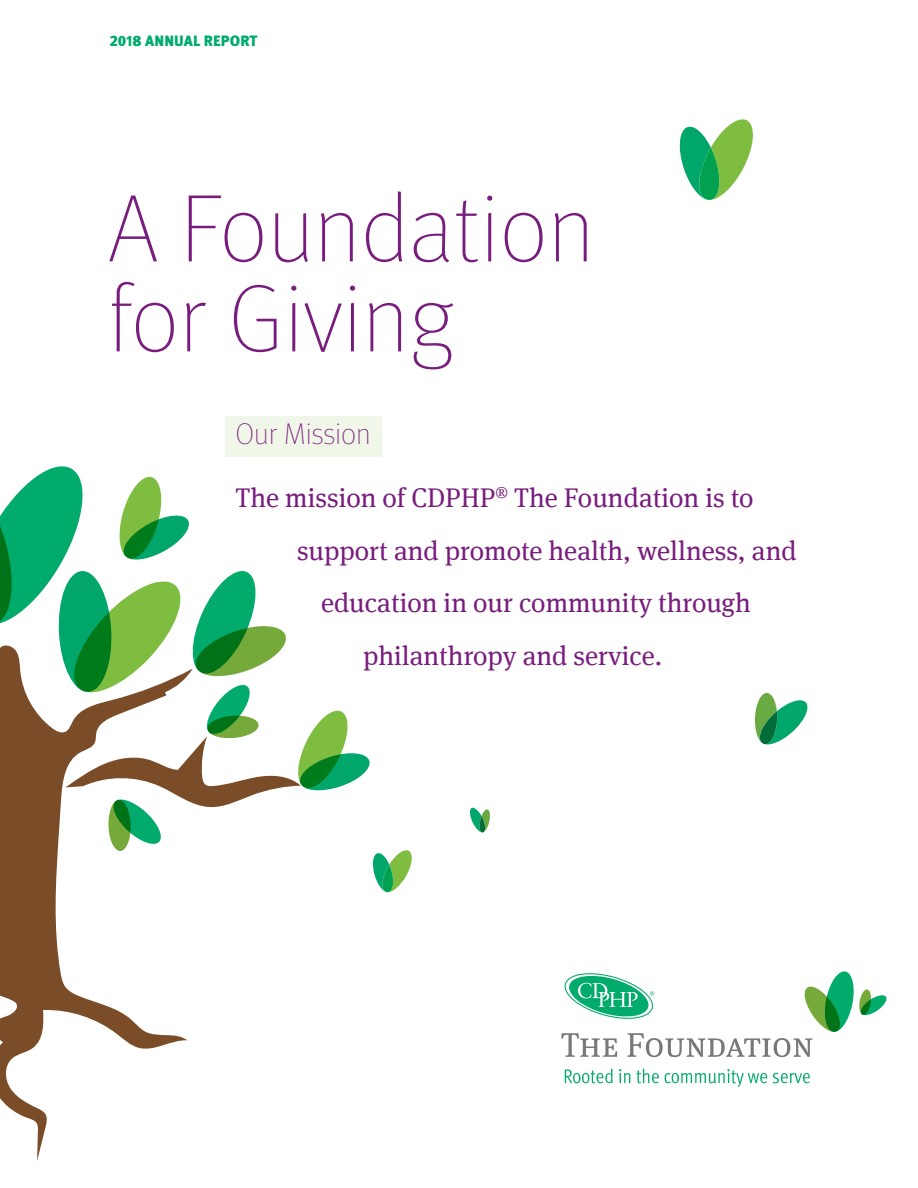
<style>
.page{position:relative;width:918px;height:1188px;background:#fff}
.page>*{position:absolute;margin:0;border:0;box-sizing:border-box;transform-origin:0 0}
.Large_purple_heading{font:100 96px/90px "Meta Pro";color:#781d7d}
.subhead{font:100 30px "Meta Pro";color:#781d7d}
.Intro_paragraph{font:27px "Meta Serif Offc";color:#781d7d}
.t1{font:900 15px "Meta Pro";letter-spacing:.01em;color:#00ab6b}
</style>
<div class="page">
<div style="left:225px;top:416px;width:157px;height:41px;background:#f0f6e8"></div>
<svg style="left:561px;top:971px;width:325px;height:86px"></svg>
<svg style="left:565px;top:1069px;width:48px;height:14px"></svg>
<svg style="left:619px;top:1069px;width:11px;height:14px"></svg>
<svg style="left:636px;top:1069px;width:23px;height:14px"></svg>
<svg style="left:665px;top:1069px;width:102px;height:18px"></svg>
<svg style="left:773px;top:1073px;width:37px;height:10px"></svg>
<svg style="left:0;top:892px;width:187px;height:269px"></svg>
<svg style="left:679px;top:119px;width:74px;height:81px"></svg>
<svg style="left:470px;top:808px;width:20px;height:24px"></svg>
<svg style="left:755px;top:693px;width:53px;height:52px"></svg>
<svg style="left:0;top:466px;width:412px;height:426px"></svg>
<p class="t1" style="left:109px;top:29px;width:150px">2018 ANNUAL REPORT</p>
<p class="Large_purple_heading" style="left:108px;top:180px;width:488px">A Foundation for Giving</p>
<p class="subhead" style="left:236px;top:413px;width:137px">Our Mission</p>
<p class="Intro_paragraph" style="left:236px;top:482px;width:520px">The mission of CDPHP<sup>®</sup> The Foundation is to</p>
<p class="Intro_paragraph" style="left:297px;top:535px;width:501px">support and promote health, wellness, and</p>
<p class="Intro_paragraph" style="left:321px;top:587px;width:431px">education in our community through</p>
<p class="Intro_paragraph" style="left:363px;top:640px;width:301px">philanthropy and service.</p>
</div>
